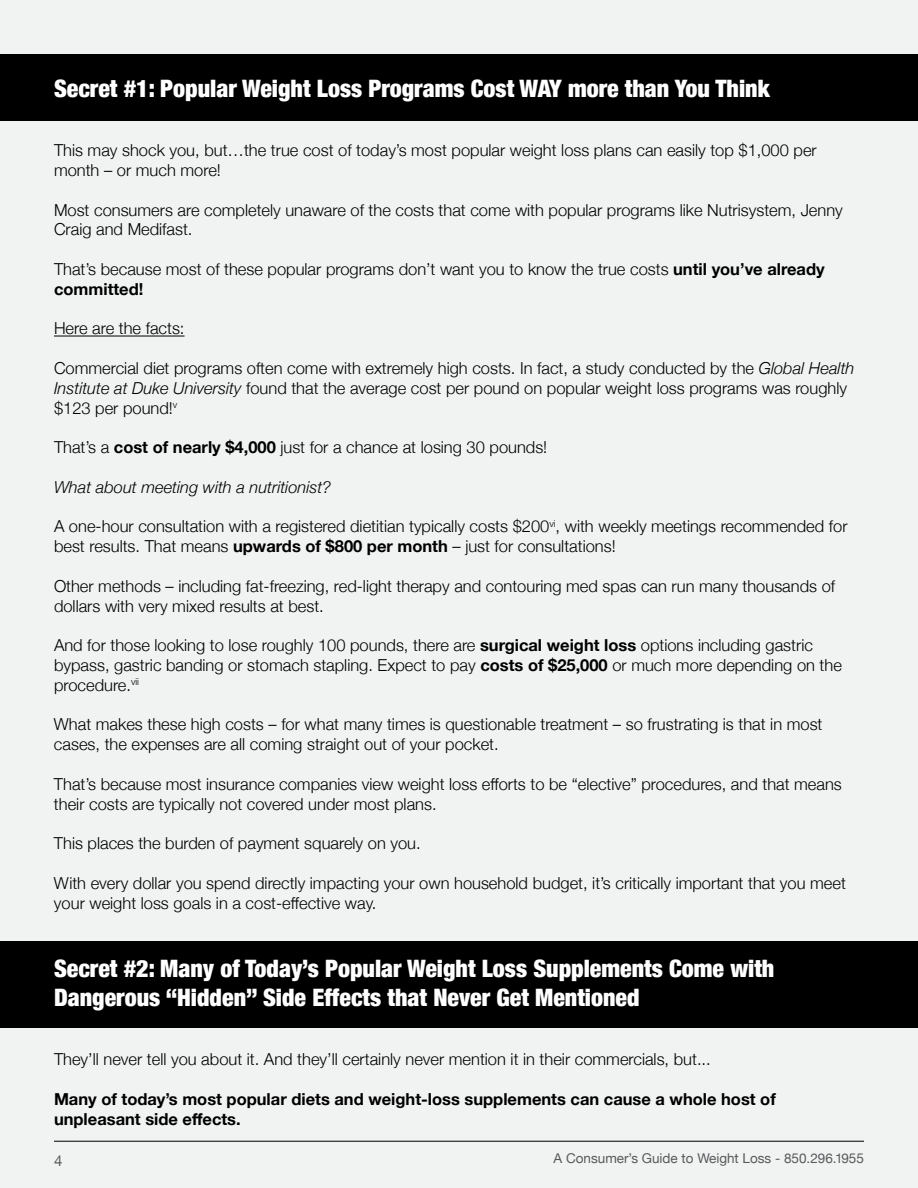
<style>
.page{position:relative;width:918px;height:1188px;background:#f1f2f2}
.page>*{position:absolute;margin:0;border:0;box-sizing:border-box;transform-origin:0 0}
.t1{font:900 condensed 24px/28.8px "Helvetica Neue";color:#fff}
.t2{font:300 16.5px/19.8px "Helvetica Neue";color:#000}
.t3{font:700 16.5px/19.8px "Helvetica Neue";color:#000}
.t4{font:italic 300 16.5px "Helvetica Neue";color:#000}
.t5{font:15px "Helvetica Neue";color:#58595b}
.t6{font:13.5px "Helvetica Neue";color:#58595b}
.s1{font-weight:700}
.s2{font-style:italic}
</style>
<div class="page">
<div style="left:0;top:54px;width:918px;height:67px;background:#000"></div>
<div style="left:0;top:942px;width:918px;height:86px;background:#000"></div>
<hr style="left:54px;top:336px;width:131px;height:1px;background:#000">
<hr style="left:54px;top:1141px;width:810px;height:1px;background:#000">
<h1 class="t1" style="left:54px;top:76px;width:717px">Secret #1: Popular Weight Loss Programs Cost WAY more than You Think</h1>
<p class="t2" style="left:54px;top:141px;width:764px">This may shock you, but…the true cost of today’s most popular weight loss plans can easily top $1,000 per month – or much more!</p>
<p class="t2" style="left:54px;top:201px;width:790px">Most consumers are completely unaware of the costs that come with popular programs like Nutrisystem, Jenny<br>Craig and Medifast.</p>
<p class="t2" style="left:54px;top:260px;width:772px">That’s because most of these popular programs don’t want you to know the true costs <span class="s1">until you’ve already committed!</span></p>
<p class="t2" style="left:54px;top:320px;width:132px">Here are the facts:</p>
<p class="t2" style="left:54px;top:359px;width:802px">Commercial diet programs often come with extremely high costs. In fact, a study conducted by the <span class="s2">Global Health<br>Institute at Duke University</span> found that the average cost per pound on popular weight loss programs was roughly $123 per pound!<sup>v</sup></p>
<p class="t2" style="left:54px;top:438px;width:495px">That’s a <span class="s1">cost of nearly $4,000</span> just for a chance at losing 30 pounds!</p>
<p class="t4" style="left:54px;top:481px;width:279px">What about meeting with a nutritionist?</p>
<p class="t2" style="left:54px;top:515px;width:795px">A one-hour consultation with a registered dietitian typically costs $200<sup>vi</sup>, with weekly meetings recommended for best results. That means <span class="s1">upwards of $800 per month</span> – just for consultations!</p>
<p class="t2" style="left:54px;top:575px;width:783px">Other methods – including fat-freezing, red-light therapy and contouring med spas can run many thousands of dollars with very mixed results at best.</p>
<p class="t2" style="left:54px;top:636px;width:789px">And for those looking to lose roughly 100 pounds, there are <span class="s1">surgical weight loss</span> options including gastric bypass, gastric banding or stomach stapling. Expect to pay <span class="s1">costs of $25,000</span> or much more depending on the procedure.<sup>vii</sup></p>
<p class="t2" style="left:54px;top:716px;width:770px">What makes these high costs – for what many times is questionable treatment – so frustrating is that in most cases, the expenses are all coming straight out of your pocket.</p>
<p class="t2" style="left:54px;top:773px;width:789px">That’s because most insurance companies view weight loss efforts to be “elective” procedures, and that means their costs are typically not covered under most plans.</p>
<p class="t2" style="left:54px;top:834px;width:368px">This places the burden of payment squarely on you.</p>
<p class="t2" style="left:54px;top:874px;width:793px">With every dollar you spend directly impacting your own household budget, it’s critically important that you meet your weight loss goals in a cost-effective way.</p>
<h1 class="t1" style="left:54px;top:956px;width:722px">Secret #2: Many of Today’s Popular Weight Loss Supplements Come with<br>Dangerous “Hidden” Side Effects that Never Get Mentioned</h1>
<p class="t2" style="left:54px;top:1050px;width:658px">They’ll never tell you about it. And they’ll certainly never mention it in their commercials, but...</p>
<p class="t3" style="left:54px;top:1090px;width:723px">Many of today’s most popular diets and weight-loss supplements can cause a whole host of unpleasant side effects.</p>
<p class="t5" style="left:54px;top:1152px;width:10px">4</p>
<p class="t6" style="left:554px;top:1153px;width:312px">A Consumer’s Guide to Weight Loss - 850.296.1955</p>
</div>
